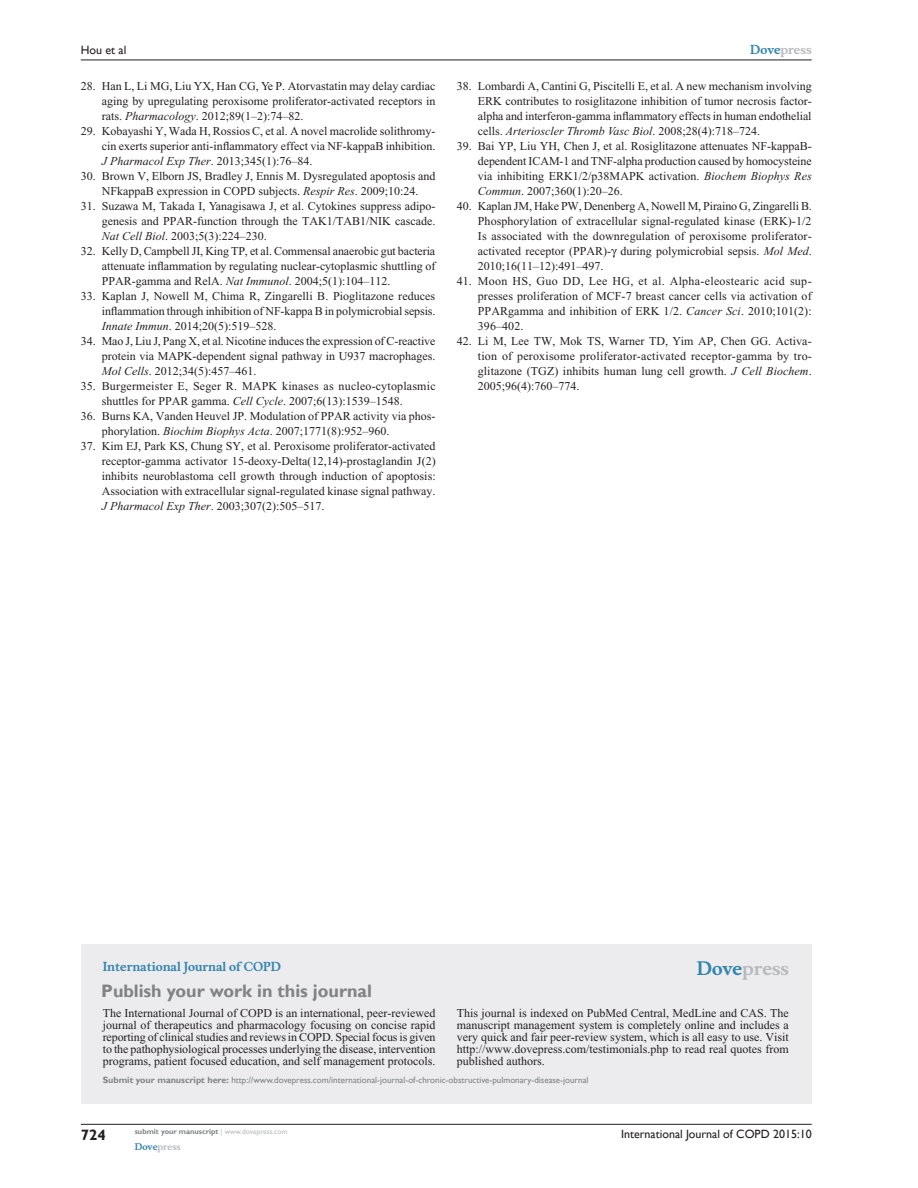
<style>
.page{position:relative;width:918px;height:1188px;background:#fff}
.page>*{position:absolute;margin:0;border:0;box-sizing:border-box;transform-origin:0 0}
.PromBx-H1{font:700 18px "Gill Sans";color:#808285}
.PromBx-Brand{font:700 18px "Musee";color:#b8b9bc}
.t1{font:700 15px "Gill Sans";color:#231f20}
.RefNL2{font:12px/15px "Times New Roman";color:#231f20;text-align:justify}
.PromBx-Tx{font:12px/12px "Times New Roman";color:#231f20;text-align:justify}
.t2{font:12px "Gill Sans";color:#231f20}
.PromBx-JrnlName{font:700 12px "Musee";color:#3485ae}
.t3{font:700 12px "Musee";color:#b8b9bc}
.PromBx-SubmitMssWebA{font:9px "Gill Sans";color:#808285}
.t4{font:700 9px "Musee";color:#b8b9bc}
.t5{font:700 7.5px "Gill Sans";color:#808285}
.s1{font-style:italic}
.s2{color:#3485ae}
.s3{font-weight:700}
.s4{font-weight:400;color:#b8b9bc}
</style>
<div class="page">
<div style="left:81px;top:944px;width:731px;height:159px;background:#ececee"></div>
<hr style="left:81px;top:1124px;width:731px;height:1px;background:#231f20">
<hr style="left:81px;top:60px;width:731px;height:1px;background:#231f20">
<p class="t2" style="left:81px;top:43px;width:47px">Hou et al</p>
<p class="RefNL2" style="left:102px;top:79px;width:335px;text-indent:-21px">28. Han L, Li MG, Liu YX, Han CG, Ye P. Atorvastatin may delay cardiac aging by upregulating peroxisome proliferator-activated receptors in rats. <span class="s1">Pharmacology</span>. 2012;89(1–2):74–82.</p>
<p class="RefNL2" style="left:102px;top:124px;width:335px;text-indent:-21px">29. Kobayashi Y, Wada H, Rossios C, et al. A novel macrolide solithromy&shy;cin exerts superior anti-inflammatory effect via NF-kappaB inhibition.<br><span class="s1">J Pharmacol Exp Ther</span>. 2013;345(1):76–84.</p>
<p class="RefNL2" style="left:81px;top:169px;width:356px;text-align:center">30. Brown V, Elborn JS, Bradley J, Ennis M. Dysregulated apoptosis and<br>NFkappaB expression in COPD subjects. <span class="s1">Respir Res</span>. 2009;10:24.</p>
<p class="RefNL2" style="left:102px;top:199px;width:335px;text-indent:-21px">31. Suzawa M, Takada I, Yanagisawa J, et al. Cytokines suppress adipo&shy;genesis and PPAR-function through the TAK1/TAB1/NIK cascade.<br><span class="s1">Nat Cell Biol</span>. 2003;5(3):224–230.</p>
<p class="RefNL2" style="left:102px;top:244px;width:335px;text-indent:-21px">32. Kelly D, Campbell JI, King TP, et al. Commensal anaerobic gut bacteria attenuate inflammation by regulating nuclear-cytoplasmic shuttling of PPAR-gamma and RelA. <span class="s1">Nat Immunol</span>. 2004;5(1):104–112.</p>
<p class="RefNL2" style="left:102px;top:289px;width:335px;text-indent:-21px">33. Kaplan J, Nowell M, Chima R, Zingarelli B. Pioglitazone reduces inflammation through inhibition of NF-kappa B in polymicrobial sepsis.<br><span class="s1">Innate Immun</span>. 2014;20(5):519–528.</p>
<p class="RefNL2" style="left:102px;top:334px;width:335px;text-indent:-21px">34. Mao J, Liu J, Pang X, et al. Nicotine induces the expression of C-reactive protein via MAPK-dependent signal pathway in U937 macrophages.<br><span class="s1">Mol Cells</span>. 2012;34(5):457–461.</p>
<p class="RefNL2" style="left:102px;top:379px;width:335px;text-indent:-21px">35. Burgermeister E, Seger R. MAPK kinases as nucleo-cytoplasmic shuttles for PPAR gamma. <span class="s1">Cell Cycle</span>. 2007;6(13):1539–1548.</p>
<p class="RefNL2" style="left:102px;top:409px;width:335px;text-indent:-21px">36. Burns KA, Vanden Heuvel JP. Modulation of PPAR activity via phos&shy;phorylation. <span class="s1">Biochim Biophys Acta</span>. 2007;1771(8):952–960.</p>
<p class="RefNL2" style="left:102px;top:439px;width:335px;text-indent:-21px">37. Kim EJ, Park KS, Chung SY, et al. Peroxisome proliferator-activated receptor-gamma activator 15-deoxy-Delta(12,14)-prostaglandin J(2) inhibits neuroblastoma cell growth through induction of apoptosis:<br>Association with extracellular signal-regulated kinase signal pathway.<br><span class="s1">J Pharmacol Exp Ther</span>. 2003;307(2):505–517.</p>
<p class="t3" style="left:750px;top:43px;width:63px"><span class="s2">Dove</span>press</p>
<p class="RefNL2" style="left:478px;top:79px;width:335px;text-indent:-21px">38. Lombardi A, Cantini G, Piscitelli E, et al. A new mechanism involving ERK contributes to rosiglitazone inhibition of tumor necrosis factor&shy;alpha and interferon-gamma inflammatory effects in human endothelial cells. <span class="s1">Arterioscler Thromb Vasc Biol</span>. 2008;28(4):718–724.</p>
<p class="RefNL2" style="left:478px;top:139px;width:335px;text-indent:-21px">39. Bai YP, Liu YH, Chen J, et al. Rosiglitazone attenuates NF-kappaB&shy;dependent ICAM-1 and TNF-alpha production caused by homocysteine via inhibiting ERK1/2/p38MAPK activation. <span class="s1">Biochem Biophys Res Commun</span>. 2007;360(1):20–26.</p>
<p class="RefNL2" style="left:478px;top:199px;width:336px;text-indent:-21px">40. Kaplan JM, Hake PW, Denenberg A, Nowell M, Piraino G, Zingarelli B.<br>Phosphorylation of extracellular signal-regulated kinase (ERK)-1/2<br>Is associated with the downregulation of peroxisome proliferator&shy;activated receptor (PPAR)- during polymicrobial sepsis. <span class="s1">Mol Med</span>.<br>2010;16(11–12):491–497.</p>
<p class="RefNL2" style="left:478px;top:274px;width:335px;text-indent:-21px">41. Moon HS, Guo DD, Lee HG, et al. Alpha-eleostearic acid sup&shy;presses proliferation of MCF-7 breast cancer cells via activation of PPARgamma and inhibition of ERK 1/2. <span class="s1">Cancer Sci</span>. 2010;101(2):<br>396–402.</p>
<p class="RefNL2" style="left:478px;top:334px;width:335px;text-indent:-21px">42. Li M, Lee TW, Mok TS, Warner TD, Yim AP, Chen GG. Activa&shy;tion of peroxisome proliferator-activated receptor-gamma by tro&shy;glitazone (TGZ) inhibits human lung cell growth. <span class="s1">J Cell Biochem</span>.<br>2005;96(4):760–774.</p>
<p class="PromBx-JrnlName" style="left:103px;top:959px;width:180px">International Journal of COPD</p>
<p class="PromBx-H1" style="left:101px;top:980px;width:272px">Publish your work in this journal</p>
<p class="PromBx-Brand" style="left:697px;top:958px;width:94px"><span class="s2">Dove</span>press</p>
<p class="PromBx-Tx" style="left:103px;top:1007px;width:334px">The International Journal of COPD is an international, peer-reviewed journal of therapeutics and pharmacology focusing on concise rapid reporting of clinical studies and reviews in COPD. Special focus is given to the pathophysiological processes underlying the disease, intervention programs, patient focused education, and self management protocols.</p>
<p class="PromBx-Tx" style="left:457px;top:1007px;width:333px">This journal is indexed on PubMed Central, MedLine and CAS. The manuscript management system is completely online and includes a very quick and fair peer-review system, which is all easy to use. Visit http://www.dovepress.com/testimonials.php to read real quotes from published authors.</p>
<p class="PromBx-SubmitMssWebA" style="left:103px;top:1075px;width:487px"><span class="s3">Submit your manuscript here:</span> http://www.dovepress.com/international-journal-of-chronic-obstructive-pulmonary-disease-journal</p>
<p class="t1" style="left:81px;top:1126px;width:26px">724</p>
<p class="t5" style="left:135px;top:1127px;width:154px">submit your manuscript <span class="s4">| www.dovepress.com</span></p>
<p class="t4" style="left:135px;top:1141px;width:48px"><span class="s2">Dove</span>press</p>
<p class="t2" style="left:621px;top:1127px;width:192px">International Journal of COPD 2015:10</p>
</div>
